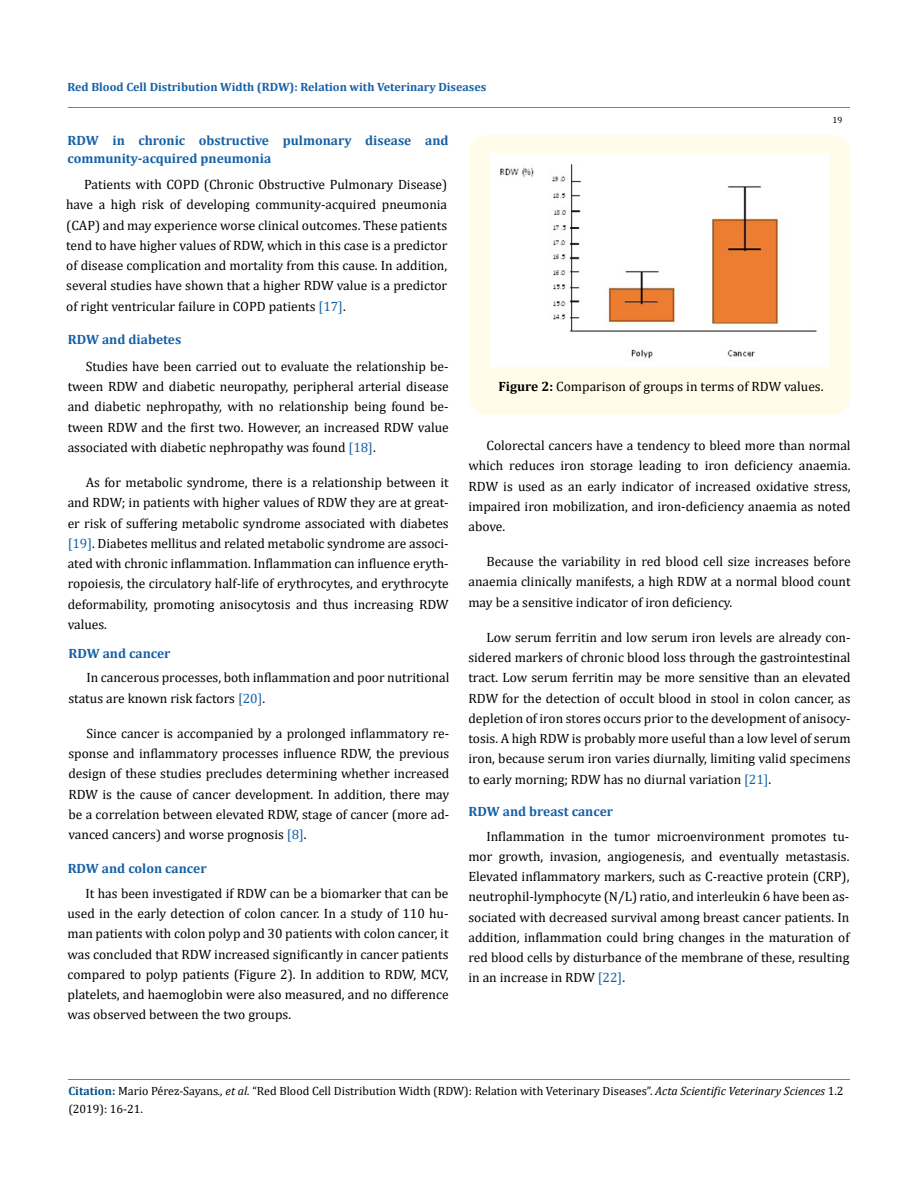
<style>
.page{position:relative;width:917px;height:1188px;background:#fff}
.page>*{position:absolute;margin:0;border:0;box-sizing:border-box;transform-origin:0 0}
.t1{font:13.5px/20.2px "Cambria";color:#000;text-align:justify}
.t2{font:700 13.5px/18px "Cambria";color:#1560a6}
.t3{font:12px/18px "Cambria";color:#000}
.t4{font:700 12px "Cambria";color:#1560a6}
.t5{font:9px "Cambria";color:#000}
.s1{color:#1560a6}
.s2{font-weight:700}
.s3{font-weight:700;color:#035089}
.s4{font-style:italic}
</style>
<div class="page">
<div style="left:469px;top:135px;width:381px;height:280px;background:#fffde9;border-radius:18px"></div>
<img style="left:490px;top:154px;width:338px;height:213px">
<hr style="left:68px;top:108px;width:781px;height:1px;background:#e05d1a">
<hr style="left:68px;top:1080px;width:782px;height:1px;background:#e05d1a">
<p class="t4" style="left:68px;top:78px;width:420px">Red Blood Cell Distribution Width (RDW): Relation with Veterinary Diseases</p>
<p class="t2" style="left:68px;top:131px;width:382px">RDW in chronic obstructive pulmonary disease and community-acquired pneumonia</p>
<p class="t1" style="left:66px;top:174px;width:382px;text-indent:18px">Patients with COPD (Chronic Obstructive Pulmonary Disease) have a high risk of developing community-acquired pneumonia (CAP) and may experience worse clinical outcomes. These patients tend to have higher values of RDW, which in this case is a predictor of disease complication and mortality from this cause. In addition, several studies have shown that a higher RDW value is a predictor of right ventricular failure in COPD patients <span class="s1">[17]</span>.</p>
<p class="t2" style="left:68px;top:330px;width:115px">RDW and diabetes</p>
<p class="t5" style="left:832px;top:114px;width:11px">19</p>
<p class="t1" style="left:68px;top:356px;width:382px;text-indent:18px">Studies have been carried out to evaluate the relationship be&shy;tween RDW and diabetic neuropathy, peripheral arterial disease and diabetic nephropathy, with no relationship being found be&shy;tween RDW and the first two. However, an increased RDW value associated with diabetic nephropathy was found <span class="s1">[18]</span>.</p>
<p class="t1" style="left:68px;top:472px;width:382px;text-indent:18px">As for metabolic syndrome, there is a relationship between it and RDW; in patients with higher values of RDW they are at great&shy;er risk of suffering metabolic syndrome associated with diabetes <span class="s1">[19]</span>. Diabetes mellitus and related metabolic syndrome are associ&shy;ated with chronic inflammation. Inflammation can influence eryth&shy;ropoiesis, the circulatory half-life of erythrocytes, and erythrocyte deformability, promoting anisocytosis and thus increasing RDW values.</p>
<p class="t2" style="left:68px;top:644px;width:103px">RDW and cancer</p>
<p class="t1" style="left:68px;top:668px;width:382px;text-indent:18px">In cancerous processes, both inflammation and poor nutritional status are known risk factors <span class="s1">[20]</span>.</p>
<p class="t1" style="left:68px;top:723px;width:382px;text-indent:18px">Since cancer is accompanied by a prolonged inflammatory re&shy;sponse and inflammatory processes influence RDW, the previous design of these studies precludes determining whether increased RDW is the cause of cancer development. In addition, there may be a correlation between elevated RDW, stage of cancer (more ad&shy;vanced cancers) and worse prognosis <span class="s1">[8]</span>.</p>
<p class="t2" style="left:68px;top:859px;width:140px">RDW and colon cancer</p>
<p class="t1" style="left:67px;top:883px;width:382px;text-indent:18px">It has been investigated if RDW can be a biomarker that can be used in the early detection of colon cancer. In a study of 110 hu&shy;man patients with colon polyp and 30 patients with colon cancer, it was concluded that RDW increased significantly in cancer patients compared to polyp patients (Figure 2). In addition to RDW, MCV, platelets, and haemoglobin were also measured, and no difference was observed between the two groups.</p>
<p class="t1" style="left:498px;top:376px;width:326px"><span class="s2">Figure 2:</span> Comparison of groups in terms of RDW values.</p>
<p class="t1" style="left:468px;top:435px;width:384px;text-indent:18px">Colorectal cancers have a tendency to bleed more than normal which reduces iron storage leading to iron deficiency anaemia.<br>RDW is used as an early indicator of increased oxidative stress, impaired iron mobilization, and iron-deficiency anaemia as noted above.</p>
<p class="t1" style="left:468px;top:551px;width:384px;text-indent:18px">Because the variability in red blood cell size increases before anaemia clinically manifests, a high RDW at a normal blood count may be a sensitive indicator of iron deficiency.</p>
<p class="t1" style="left:468px;top:627px;width:384px;text-indent:18px">Low serum ferritin and low serum iron levels are already con&shy;sidered markers of chronic blood loss through the gastrointestinal tract. Low serum ferritin may be more sensitive than an elevated RDW for the detection of occult blood in stool in colon cancer, as depletion of iron stores occurs prior to the development of anisocy&shy;tosis. A high RDW is probably more useful than a low level of serum iron, because serum iron varies diurnally, limiting valid specimens to early morning; RDW has no diurnal variation <span class="s1">[21]</span>.</p>
<p class="t2" style="left:468px;top:802px;width:146px">RDW and breast cancer</p>
<p class="t1" style="left:468px;top:826px;width:382px;text-indent:18px">Inflammation in the tumor microenvironment promotes tu&shy;mor growth, invasion, angiogenesis, and eventually metastasis.<br>Elevated inflammatory markers, such as C-reactive protein (CRP), neutrophil-lymphocyte (N/L) ratio, and interleukin 6 have been as&shy;sociated with decreased survival among breast cancer patients. In addition, inflammation could bring changes in the maturation of red blood cells by disturbance of the membrane of these, resulting in an increase in RDW <span class="s1">[22]</span>.</p>
<p class="t3" style="left:68px;top:1082px;width:776px"><span class="s3">Citation:</span> Mario Pérez-Sayans<span class="s4">., et al.</span> “Red Blood Cell Distribution Width (RDW): Relation with Veterinary Diseases”. <span class="s4">Acta Scientific Veterinary Sciences</span> 1.2 (2019): 16-21.</p>
</div>
